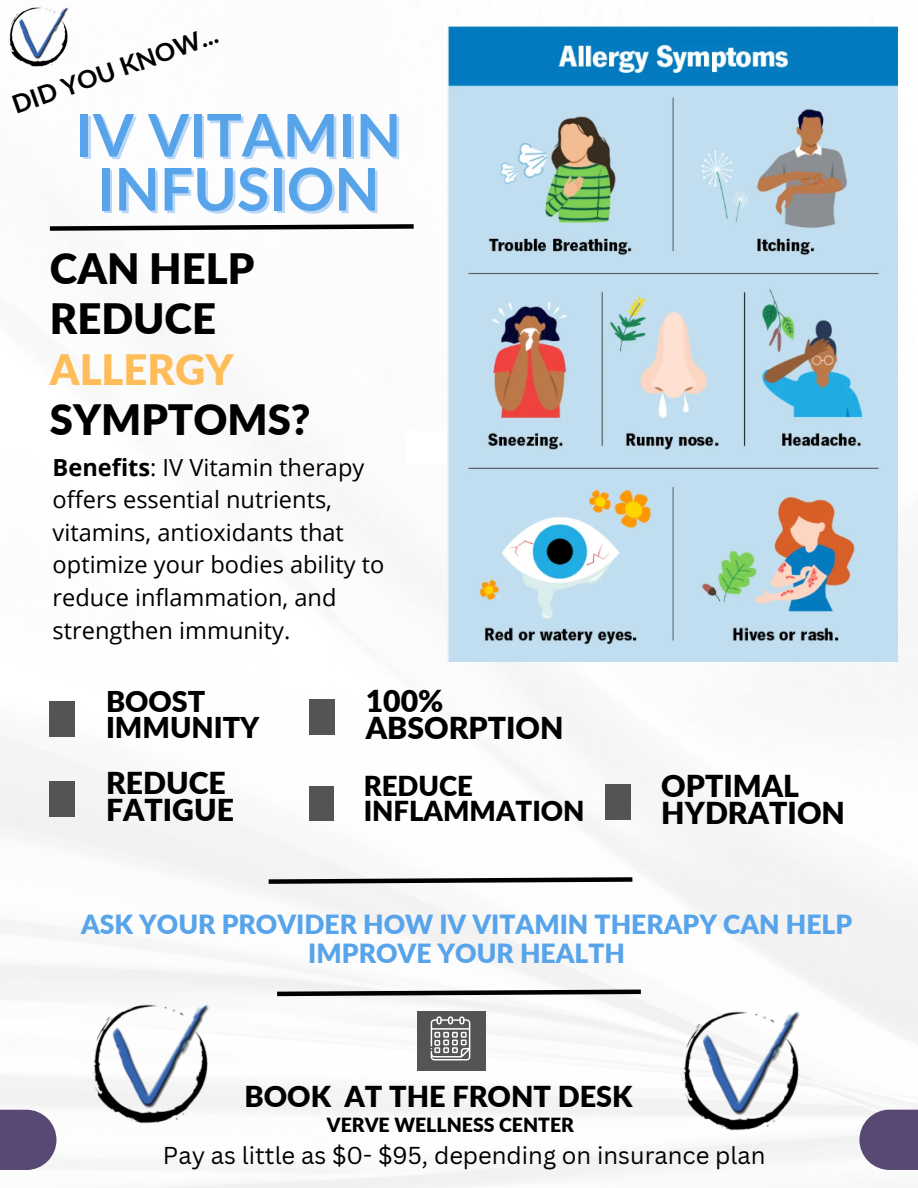
<style>
.page{position:relative;width:918px;height:1188px;background:#fff}
.page>*{position:absolute;margin:0;border:0;box-sizing:border-box;transform-origin:0 0}
.t1{font:700 58.95px/54px "Lato";color:#58a4eb;text-align:center}
.t2{font:900 41.85px/50.7px "Lato";color:#000}
.t3{font:900 30.15px/27px "Lato";color:#000}
.t4{font:900 28.8px "Lato";color:#000}
.t5{font:900 28.65px/25.8px "Lato";color:#000}
.t6{font:900 27.45px "Lato";color:#000}
.t7{font:900 26.4px/29.2px "Lato";color:#58a4eb;text-align:center}
.t8{font:700 25.35px "Lato";color:#000}
.t9{font:23.85px "Canva Sans";color:#000}
.t10{font:23.55px/32.7px "Open Sans";color:#000}
.t11{font:900 19.5px "Lato";color:#000}
.s1{color:#ffbd59}
.s2{font-weight:700}
</style>
<div class="page">
<img style="left:0;top:27px;width:918px;height:1161px">
<svg style="left:45px;top:222px;width:373px;height:11px"></svg>
<div style="left:0;top:1110px;width:56px;height:60px;background:#574874"></div>
<div style="left:859px;top:1110px;width:59px;height:60px;background:#574874"></div>
<div style="left:417px;top:1011px;width:68px;height:60px;background:#545454"></div>
<div style="left:406px;top:431px;width:89px;height:33px;background:#fff"></div>
<div style="left:50px;top:701px;width:25px;height:36px;background:#545454"></div>
<div style="left:605px;top:784px;width:25px;height:36px;background:#545454"></div>
<div style="left:310px;top:786px;width:24px;height:34px;background:#545454"></div>
<div style="left:50px;top:781px;width:25px;height:36px;background:#545454"></div>
<svg style="left:264px;top:875px;width:373px;height:11px"></svg>
<svg style="left:273px;top:987px;width:372px;height:11px"></svg>
<div style="left:310px;top:699px;width:25px;height:36px;background:#545454"></div>
<img style="left:448px;top:26px;width:450px;height:635px">
<svg style="left:431px;top:1016px;width:39px;height:44px"></svg>
<img style="left:679px;top:1009px;width:124px;height:124px">
<img style="left:89px;top:1003px;width:123px;height:122px">
<img style="left:8px;top:7px;width:62px;height:61px">
<p class="t8" style="left:8px;top:90px;width:218px;rotate:-19deg">DID YOU KNOW...</p>
<p class="t1" style="left:75px;top:107px;width:327px">IV VITAMIN<br>INFUSION</p>
<p class="t2" style="left:50px;top:242px;width:262px">CAN HELP<br>REDUCE<br><span class="s1">ALLERGY<br></span>SYMPTOMS?</p>
<p class="t10" style="left:53px;top:450px;width:333px"><span class="s2">Benefits</span>: IV Vitamin therapy offers essential nutrients, vitamins, antioxidants that optimize your bodies ability to reduce inflammation, and strengthen immunity.</p>
<p class="t5" style="left:106px;top:688px;width:155px">BOOST<br>IMMUNITY</p>
<p class="t3" style="left:106px;top:769px;width:130px">REDUCE<br>FATIGUE</p>
<p class="t3" style="left:366px;top:687px;width:199px">100%<br>ABSORPTION</p>
<p class="t6" style="left:364px;top:769px;width:111px">REDUCE</p>
<p class="t6" style="left:364px;top:794px;width:222px">INFLAMMATION</p>
<p class="t3" style="left:661px;top:772px;width:185px">OPTIMAL<br>HYDRATION</p>
<p class="t7" style="left:81px;top:909px;width:773px">ASK YOUR PROVIDER HOW IV VITAMIN THERAPY CAN HELP<br>IMPROVE YOUR HEALTH</p>
<p class="t4" style="left:244px;top:1079px;width:390px">BOOK AT THE FRONT DESK</p>
<p class="t11" style="left:327px;top:1113px;width:249px">VERVE WELLNESS CENTER</p>
<p class="t9" style="left:163px;top:1139px;width:604px">Pay as little as $0- $95, depending on insurance plan</p>
</div>
